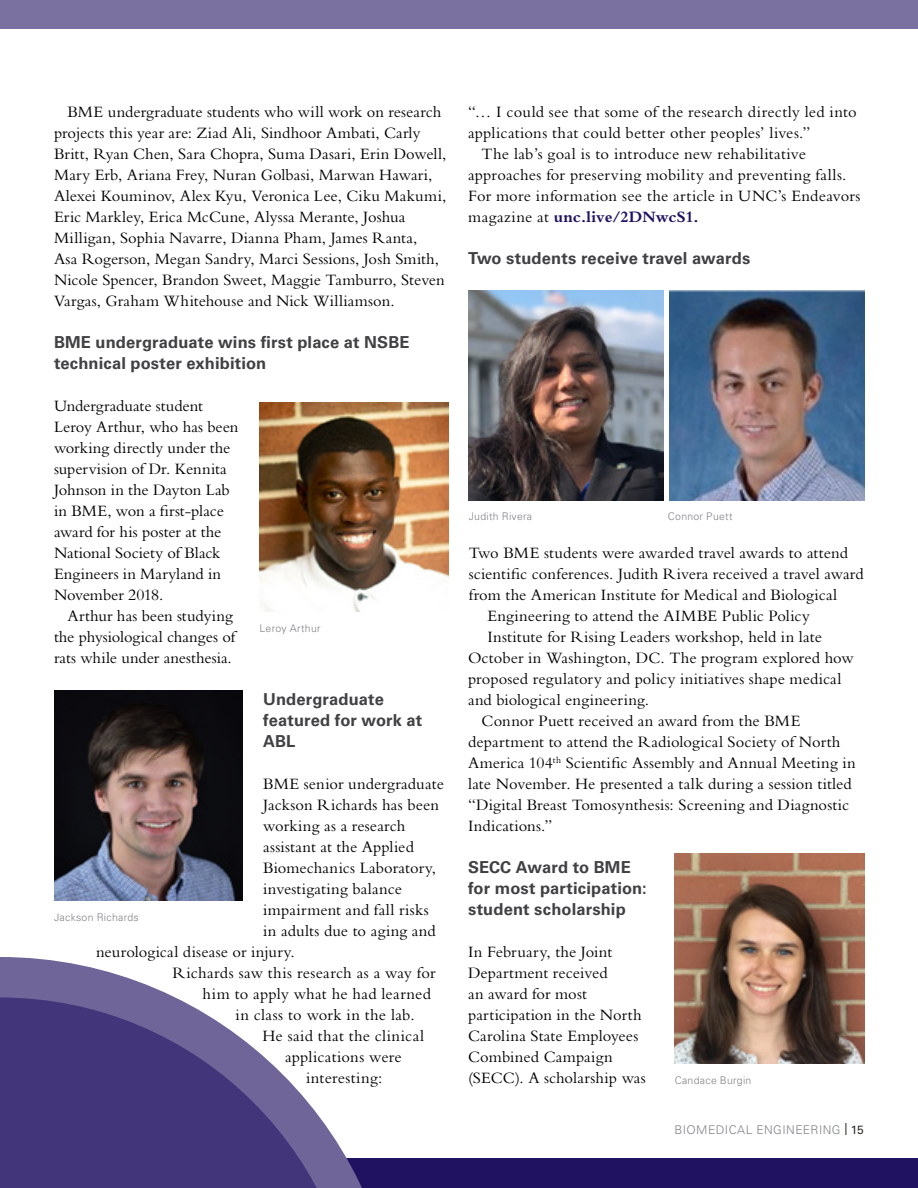
<style>
.page{position:relative;width:918px;height:1188px;background:#fff}
.page>*{position:absolute;margin:0;border:0;box-sizing:border-box;transform-origin:0 0}
.t1{font:16.5px/21px "Bembo Std";letter-spacing:.01em;color:#000}
.t2{font:700 16.5px/21px "Univers LT Std";letter-spacing:.01em;color:#414042}
.t3{font:700 16.5px "Bembo Std";color:#211261}
.t4{font:300 12px "Univers LT Std";letter-spacing:.04em;color:#808285}
.t5{font:300 10.5px "Univers LT Std";letter-spacing:.025em;color:#808285}
.s1{font-weight:400;color:#000}
.s2{font-weight:400;color:#322b29}
</style>
<div class="page">
<div style="left:0;top:1158px;width:918px;height:30px;background:#211261"></div>
<img style="left:54px;top:691px;width:189px;height:210px">
<img style="left:260px;top:402px;width:188px;height:210px">
<img style="left:468px;top:290px;width:195px;height:210px">
<img style="left:670px;top:291px;width:195px;height:210px">
<div style="left:0;top:0;width:918px;height:28px;background:#7a71a0"></div>
<svg style="left:0;top:957px;width:362px;height:231px"></svg>
<svg style="left:0;top:998px;width:358px;height:190px;fill:#423579"></svg>
<img style="left:675px;top:854px;width:189px;height:209px">
<p class="t1" style="left:54px;top:101px;width:394px;text-indent:13px">BME undergraduate students who will work on research projects this year are: Ziad Ali, Sindhoor Ambati, Carly Britt, Ryan Chen, Sara Chopra, Suma Dasari, Erin Dowell, Mary Erb, Ariana Frey, Nuran Golbasi, Marwan Hawari, Alexei Kouminov, Alex Kyu, Veronica Lee, Ciku Makumi, Eric Markley, Erica McCune, Alyssa Merante, Joshua Milligan, Sophia Navarre, Dianna Pham, James Ranta,<br>Asa Rogerson, Megan Sandry, Marci Sessions, Josh Smith, Nicole Spencer, Brandon Sweet, Maggie Tamburro, Steven Vargas, Graham Whitehouse and Nick Williamson.</p>
<p class="t2" style="left:54px;top:332px;width:357px">BME undergraduate wins first place at NSBE technical poster exhibition</p>
<p class="t1" style="left:54px;top:395px;width:186px">Undergraduate student<br>Leroy Arthur, who has been working directly under the supervision of Dr. Kennita<br>Johnson in the Dayton Lab in BME, won a first-place award for his poster at the<br>National Society of Black<br>Engineers in Maryland in<br>November 2018.</p>
<p class="t1" style="left:54px;top:605px;width:183px;text-indent:13px">Arthur has been studying the physiological changes of rats while under anesthesia.</p>
<p class="t2" style="left:263px;top:689px;width:161px">Undergraduate featured for work at<br>ABL</p>
<p class="t1" style="left:263px;top:773px;width:182px">BME senior undergraduate</p>
<p class="t1" style="left:263px;top:794px;width:177px">Jackson Richards has been</p>
<p class="t1" style="left:263px;top:815px;width:144px">working as a research</p>
<p class="t1" style="left:263px;top:836px;width:152px">assistant at the Applied</p>
<p class="t1" style="left:263px;top:857px;width:174px">Biomechanics Laboratory,</p>
<p class="t1" style="left:263px;top:878px;width:140px">investigating balance</p>
<p class="t1" style="left:263px;top:899px;width:167px">impairment and fall risks</p>
<p class="t1" style="left:263px;top:920px;width:174px">in adults due to aging and</p>
<p class="t1" style="left:96px;top:941px;width:200px">neurological disease or injury.</p>
<p class="t1" style="left:173px;top:962px;width:265px">Richards saw this research as a way for</p>
<p class="t1" style="left:203px;top:983px;width:230px">him to apply what he had learned</p>
<p class="t1" style="left:236px;top:1004px;width:181px">in class to work in the lab.</p>
<p class="t1" style="left:262px;top:1025px;width:163px">He said that the clinical</p>
<p class="t1" style="left:285px;top:1046px;width:118px">applications were</p>
<p class="t1" style="left:306px;top:1067px;width:78px">interesting:</p>
<p class="t5" style="left:260px;top:622px;width:63px">Leroy Arthur</p>
<p class="t5" style="left:54px;top:911px;width:86px">Jackson Richards</p>
<p class="t1" style="left:468px;top:101px;width:390px">“… I could see that some of the research directly led into</p>
<p class="t1" style="left:468px;top:122px;width:344px">applications that could better other peoples’ lives.”</p>
<p class="t1" style="left:482px;top:143px;width:326px">The lab’s goal is to introduce new rehabilitative</p>
<p class="t1" style="left:468px;top:164px;width:380px">approaches for preserving mobility and preventing falls.</p>
<p class="t1" style="left:468px;top:185px;width:394px">For more information see the article in UNC’s Endeavors</p>
<p class="t3" style="left:468px;top:208px;width:232px"><span class="s1">magazine at</span> unc.live/2DNwcS1.</p>
<p class="t2" style="left:468px;top:248px;width:284px">Two students receive travel awards</p>
<p class="t5" style="left:469px;top:510px;width:65px">Judith Rivera</p>
<p class="t5" style="left:668px;top:510px;width:66px">Connor Puett</p>
<p class="t1" style="left:469px;top:542px;width:381px">Two BME students were awarded travel awards to attend</p>
<p class="t1" style="left:469px;top:563px;width:397px">scientific conferences. Judith Rivera received a travel award</p>
<p class="t1" style="left:469px;top:584px;width:370px">from the American Institute for Medical and Biological</p>
<p class="t1" style="left:487px;top:605px;width:324px">Engineering to attend the AIMBE Public Policy</p>
<p class="t1" style="left:487px;top:626px;width:336px">Institute for Rising Leaders workshop, held in late</p>
<p class="t1" style="left:468px;top:647px;width:387px">October in Washington, DC. The program explored how</p>
<p class="t1" style="left:468px;top:668px;width:375px">proposed regulatory and policy initiatives shape medical</p>
<p class="t1" style="left:468px;top:689px;width:183px">and biological engineering.</p>
<p class="t1" style="left:482px;top:710px;width:320px">Connor Puett received an award from the BME</p>
<p class="t1" style="left:468px;top:731px;width:374px">department to attend the Radiological Society of North</p>
<p class="t1" style="left:468px;top:752px;width:389px">America 104<sup>th</sup> Scientific Assembly and Annual Meeting in</p>
<p class="t1" style="left:468px;top:773px;width:385px">late November. He presented a talk during a session titled</p>
<p class="t1" style="left:468px;top:794px;width:382px">“Digital Breast Tomosynthesis: Screening and Diagnostic</p>
<p class="t1" style="left:468px;top:815px;width:86px">Indications.”</p>
<p class="t2" style="left:468px;top:857px;width:180px">SECC Award to BME for most participation: student scholarship</p>
<p class="t1" style="left:468px;top:941px;width:179px">In February, the Joint<br>Department received<br>an award for most participation in the North<br>Carolina State Employees<br>Combined Campaign (SECC). A scholarship was</p>
<p class="t5" style="left:675px;top:1074px;width:78px">Candace Burgin</p>
<p class="t4" style="left:674px;top:1122px;width:191px">BIOMEDICAL ENGINEERING <span class="s2">| 15</span></p>
</div>
